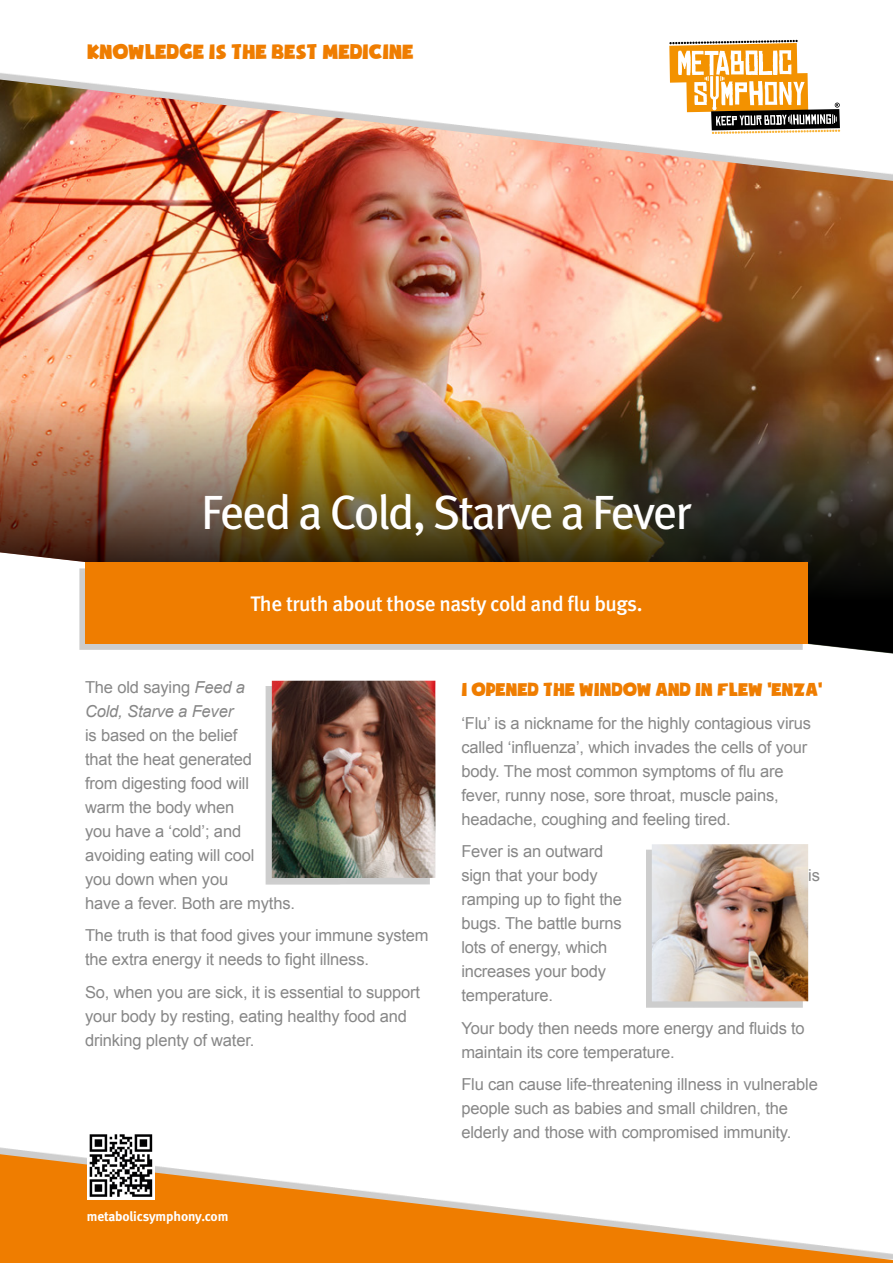
<style>
.page{position:relative;width:893px;height:1263px;background:#fff}
.page>*{position:absolute;margin:0;border:0;box-sizing:border-box;transform-origin:0 0}
.t1{font:48px "Meta Book LF";letter-spacing:-.045em;color:#fff}
.t2{font:23.55px "Soupof Justice";letter-spacing:-.01em;color:#ef7d00}
.t3{font:21px "Meta Medium LF";letter-spacing:-.02em;color:#fff}
.t4{font:21px "Soupof Justice";letter-spacing:-.01em;color:#ef7d00}
.t5{font:16.5px/24px "Arial";letter-spacing:-.01em;color:#878787}
.t6{font:italic 16.5px/24px "Arial";letter-spacing:-.01em;color:#878787}
.t7{font:13.5px "Meta Bold LF";letter-spacing:-.01em;color:#fff}
.s1{font-style:normal}
</style>
<div class="page">
<img style="left:0;top:79px;width:893px;height:223px">
<img style="left:0;top:302px;width:893px;height:352px">
<div style="left:265px;top:686px;width:165px;height:199px;background:#000;opacity:.2"></div>
<img style="left:272px;top:681px;width:163px;height:197px">
<div style="left:646px;top:849px;width:157px;height:159px;background:#cdcdcd"></div>
<img style="left:652px;top:844px;width:156px;height:157px">
<svg style="left:668px;top:39px;width:173px;height:96px"></svg>
<svg style="left:0;top:1154px;width:893px;height:109px;fill:#ef7d00"></svg>
<svg style="left:87px;top:1134px;width:68px;height:65px"></svg>
<svg style="left:90px;top:1134px;width:62px;height:63px"></svg>
<div style="left:79px;top:568px;width:724px;height:82px;background:#cdcdcd"></div>
<div style="left:86px;top:563px;width:722px;height:81px;background:#ef7d00"></div>
<h2 class="t2" style="left:87px;top:41px;width:328px">KNOWLEDGE IS THE BEST MEDICINE</h2>
<h1 class="t1" style="left:201px;top:484px;width:492px">Feed a Cold, Starve a Fever</h1>
<p class="t3" style="left:250px;top:591px;width:394px">The truth about those nasty cold and flu bugs.</p>
<p class="t6" style="left:85px;top:675px;width:161px"><span class="s1">The old saying</span> Feed a<br>Cold, Starve a Fever</p>
<p class="t5" style="left:85px;top:723px;width:211px">is based on the belief<br>that the heat generated<br>from digesting food will<br>warm the body when<br>you have a ‘cold’; and avoiding eating will cool<br>you down when you<br>have a fever. Both are myths.</p>
<p class="t5" style="left:85px;top:924px;width:345px">The truth is that food gives your immune system the extra energy it needs to fight illness.</p>
<p class="t5" style="left:85px;top:980px;width:337px">So, when you are sick, it is essential to support your body by resting, eating healthy food and drinking plenty of water.</p>
<p class="t7" style="left:87px;top:1209px;width:143px">metabolicsymphony.com</p>
<p class="t4" style="left:461px;top:681px;width:362px">I OPENED THE WINDOW AND IN FLEW 'ENZA'</p>
<p class="t5" style="left:461px;top:711px;width:351px">‘Flu’ is a nickname for the highly contagious virus called ‘influenza’, which invades the cells of your body. The most common symptoms of flu are fever, runny nose, sore throat, muscle pains, headache, coughing and feeling tired.</p>
<p class="t5" style="left:461px;top:840px;width:143px">Fever is an outward sign that your body</p>
<p class="t5" style="left:808px;top:864px;width:13px">is</p>
<p class="t5" style="left:461px;top:888px;width:162px">ramping up to fight the bugs. The battle burns lots of energy, which increases your body temperature.</p>
<p class="t5" style="left:461px;top:1016px;width:345px">Your body then needs more energy and fluids to maintain its core temperature.</p>
<p class="t5" style="left:461px;top:1073px;width:358px">Flu can cause life-threatening illness in vulnerable people such as babies and small children, the elderly and those with compromised immunity.</p>
</div>
